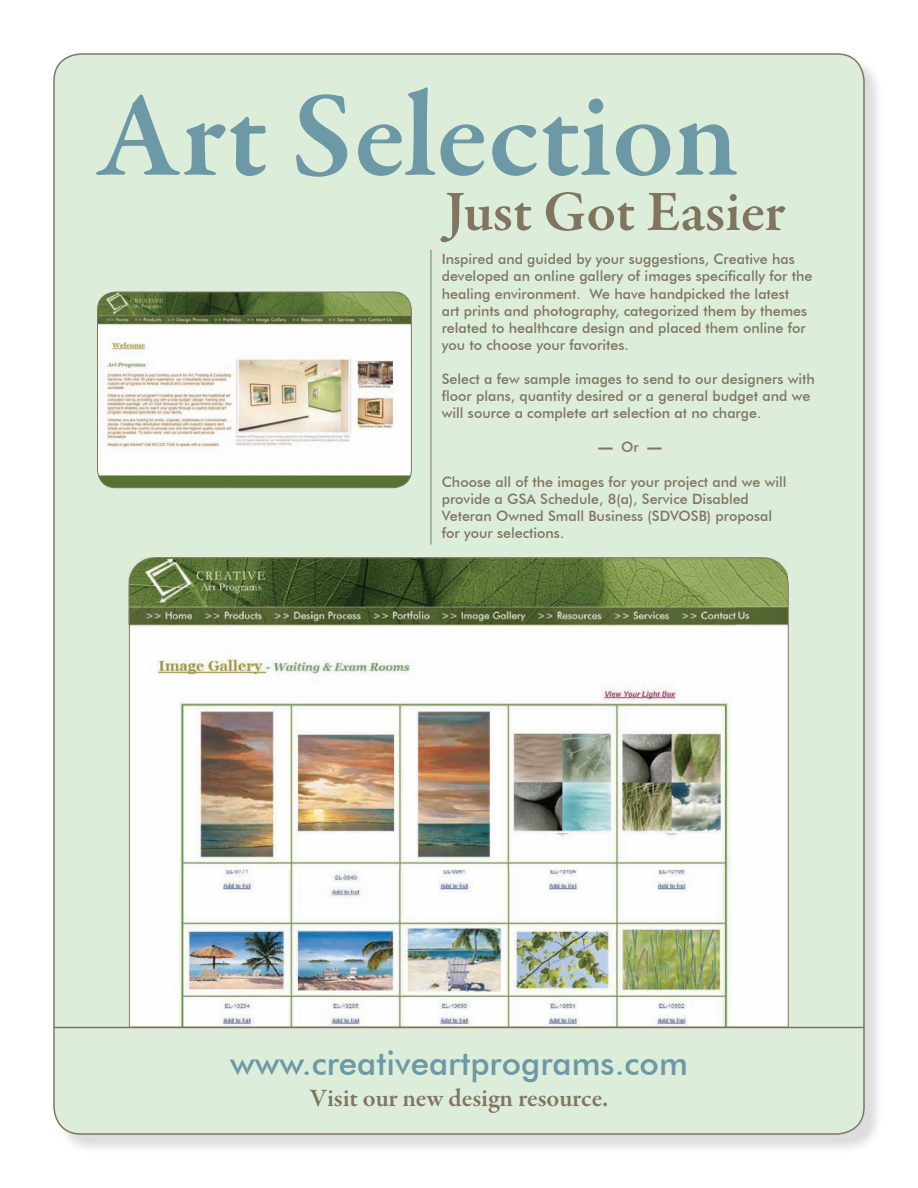
<style>
.page{position:relative;width:918px;height:1188px;background:#fff}
.page>*{position:absolute;margin:0;border:0;box-sizing:border-box;transform-origin:0 0}
.t1{font:600 123.3px "Garamond Premr Pro";color:#6d98a5}
.t2{font:600 58.2px "Garamond Premr Pro";color:#817560}
.t3{font:500 33px "Futura BT";color:#6d98a5}
.t4{font:600 25.5px "Garamond Premr Pro";color:#817560}
.t5{font:500 14.25px/17.1px "Futura BT";color:#817560}
.t6{font:700 14.25px "Futura BT";color:#817560}
.s1{font-weight:500}
</style>
<div class="page">
<img style="left:55px;top:56px;width:15px;height:14px">
<img style="left:832px;top:56px;width:46px;height:1093px">
<img style="left:56px;top:1118px;width:776px;height:31px">
<div style="left:54px;top:54px;width:810px;height:1080px;background:#dcedd9;border-radius:27px"></div>
<img style="left:97px;top:292px;width:314px;height:196px">
<div style="left:97px;top:292px;width:315px;height:196px;border:1px solid #817560;border-radius:18px"></div>
<hr style="left:54px;top:1027px;width:810px;height:1px;background:#817560">
<hr style="left:431px;top:250px;width:1px;height:294px;background:#817560">
<img style="left:129px;top:557px;width:660px;height:470px">
<h1 class="t1" style="left:97px;top:61px;width:643px">Art Selection</h1>
<h2 class="t2" style="left:445px;top:177px;width:342px">Just Got Easier</h2>
<p class="t5" style="left:442px;top:251px;width:372px">Inspired and guided by your suggestions, Creative has developed an online gallery of images specifically for the healing environment. We have handpicked the latest<br>art prints and photography, categorized them by themes related to healthcare design and placed them online for you to choose your favorites.</p>
<p class="t5" style="left:442px;top:370px;width:375px">Select a few sample images to send to our designers with floor plans, quantity desired or a general budget and we will source a complete art selection at no charge.</p>
<p class="t6" style="left:598px;top:439px;width:65px">— <span class="s1">Or</span> —</p>
<p class="t5" style="left:442px;top:473px;width:346px">Choose all of the images for your project and we will provide a GSA Schedule, 8(a), Service Disabled Veteran Owned Small Business (SDVOSB) proposal for your selections.</p>
<h3 class="t3" style="left:230px;top:1043px;width:459px">www.creativeartprograms.com</h3>
<h3 class="t4" style="left:310px;top:1082px;width:300px">Visit our new design resource.</h3>
</div>
